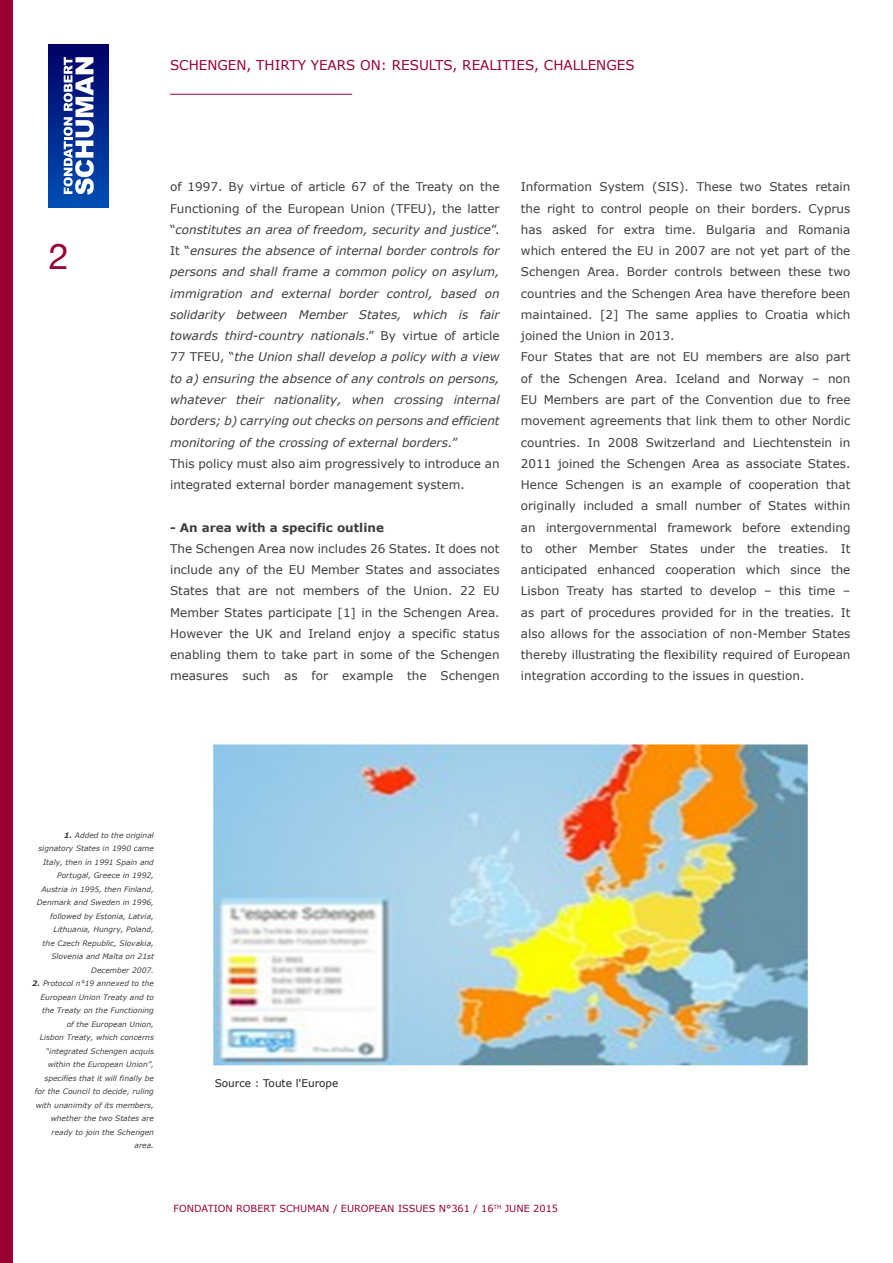
<style>
.page{position:relative;width:893px;height:1263px;background:#fff}
.page>*{position:absolute;margin:0;border:0;box-sizing:border-box;transform-origin:0 0}
.t1{font:36px "Helvetica Neue";color:#990134}
.t2{font:13.5px "Verdana";color:#990134}
.Texte_courant{font:12px/21.3px "Verdana";color:#3e3e40;text-align:justify}
.Texte_courant-2{font:italic 12px/21.3px "Verdana";color:#3e3e40;text-align:justify}
.Texte_courant-3{font:700 12px "Verdana";color:#3e3e40}
.t3{font:10.5px "Verdana";color:#231f20}
.t4{font:9.75px "Verdana";color:#990134}
.Légende_à_gauche{font:italic 7.5px/13.5px "Verdana";color:#3e3e40;text-align:right}
.s1{font-style:normal}
.s2{font-weight:700}
</style>
<div class="page">
<div style="left:0;top:0;width:13px;height:1263px;background:#990134"></div>
<svg style="left:49px;top:44px;width:59px;height:163px;background:#01278c"></svg>
<svg style="left:64px;top:57px;width:30px;height:138px"></svg>
<hr style="left:170px;top:94px;width:182px;height:1px;background:#990134">
<img style="left:212px;top:742px;width:597px;height:324px">
<p class="t1" style="left:49px;top:234px;width:21px">2</p>
<p class="t2" style="left:170px;top:55px;width:466px">SCHENGEN, THIRTY YEARS ON: RESULTS, REALITIES, CHALLENGES</p>
<p class="Texte_courant-2" style="left:170px;top:176px;width:331px"><span class="s1">of 1997. By virtue of article 67 of the Treaty on the Functioning of the European Union (TFEU), the latter “</span>constitutes an area of freedom, security and justice<span class="s1">”.<br>It “</span>ensures the absence of internal border controls for persons and shall frame a common policy on asylum, immigration and external border control, based on solidarity between Member States, which is fair towards third-country nationals<span class="s1">.” By virtue of article 77 TFEU, “</span>the Union shall develop a policy with a view to a) ensuring the absence of any controls on persons, whatever their nationality, when crossing internal borders; b) carrying out checks on persons and efficient monitoring of the crossing of external borders.<span class="s1">”</span></p>
<p class="Texte_courant" style="left:170px;top:453px;width:331px">This policy must also aim progressively to introduce an integrated external border management system.</p>
<p class="Texte_courant-3" style="left:170px;top:519px;width:215px">- An area with a specific outline</p>
<p class="Texte_courant" style="left:170px;top:538px;width:331px">The Schengen Area now includes 26 States. It does not include any of the EU Member States and associates States that are not members of the Union. 22 EU Member States participate [1] in the Schengen Area.<br>However the UK and Ireland enjoy a specific status enabling them to take part in some of the Schengen measures such as for example the Schengen</p>
<p class="Texte_courant" style="left:521px;top:176px;width:331px">Information System (SIS). These two States retain the right to control people on their borders. Cyprus has asked for extra time. Bulgaria and Romania which entered the EU in 2007 are not yet part of the Schengen Area. Border controls between these two countries and the Schengen Area have therefore been maintained. [2] The same applies to Croatia which joined the Union in 2013.</p>
<p class="Texte_courant" style="left:521px;top:346px;width:331px">Four States that are not EU members are also part of the Schengen Area. Iceland and Norway – non EU Members are part of the Convention due to free movement agreements that link them to other Nordic countries. In 2008 Switzerland and Liechtenstein in 2011 joined the Schengen Area as associate States.<br>Hence Schengen is an example of cooperation that originally included a small number of States within an intergovernmental framework before extending to other Member States under the treaties. It anticipated enhanced cooperation which since the Lisbon Treaty has started to develop – this time – as part of procedures provided for in the treaties. It also allows for the association of non-Member States thereby illustrating the flexibility required of European integration according to the issues in question.</p>
<p class="Légende_à_gauche" style="left:37px;top:828px;width:119px"><span class="s2">1.</span> Added to the original signatory States in 1990 came<br>Italy, then in 1991 Spain and<br>Portugal, Greece in 1992,<br>Austria in 1995, then Finland,<br>Denmark and Sweden in 1996, followed by Estonia, Latvia,<br>Lithuania, Hungry, Poland,<br>the Czech Republic, Slovakia,<br>Slovenia and Malta on 21st<br>December 2007.</p>
<p class="Légende_à_gauche" style="left:32px;top:976px;width:123px"><span class="s2">2.</span> Protocol n°19 annexed to the<br>European Union Treaty and to the Treaty on the Functioning<br>of the European Union,<br>Lisbon Treaty, which concerns “integrated Schengen acquis within the European Union”, specifies that it will finally be for the Council to decide, ruling with unanimity of its members, whether the two States are ready to join the Schengen area.</p>
<p class="t3" style="left:215px;top:1076px;width:125px">Source : Toute l'Europe</p>
<p class="t4" style="left:174px;top:1202px;width:386px">FONDATION ROBERT SCHUMAN / EUROPEAN ISSUES N°361 / 16<sup>TH</sup> JUNE 2015</p>
</div>
